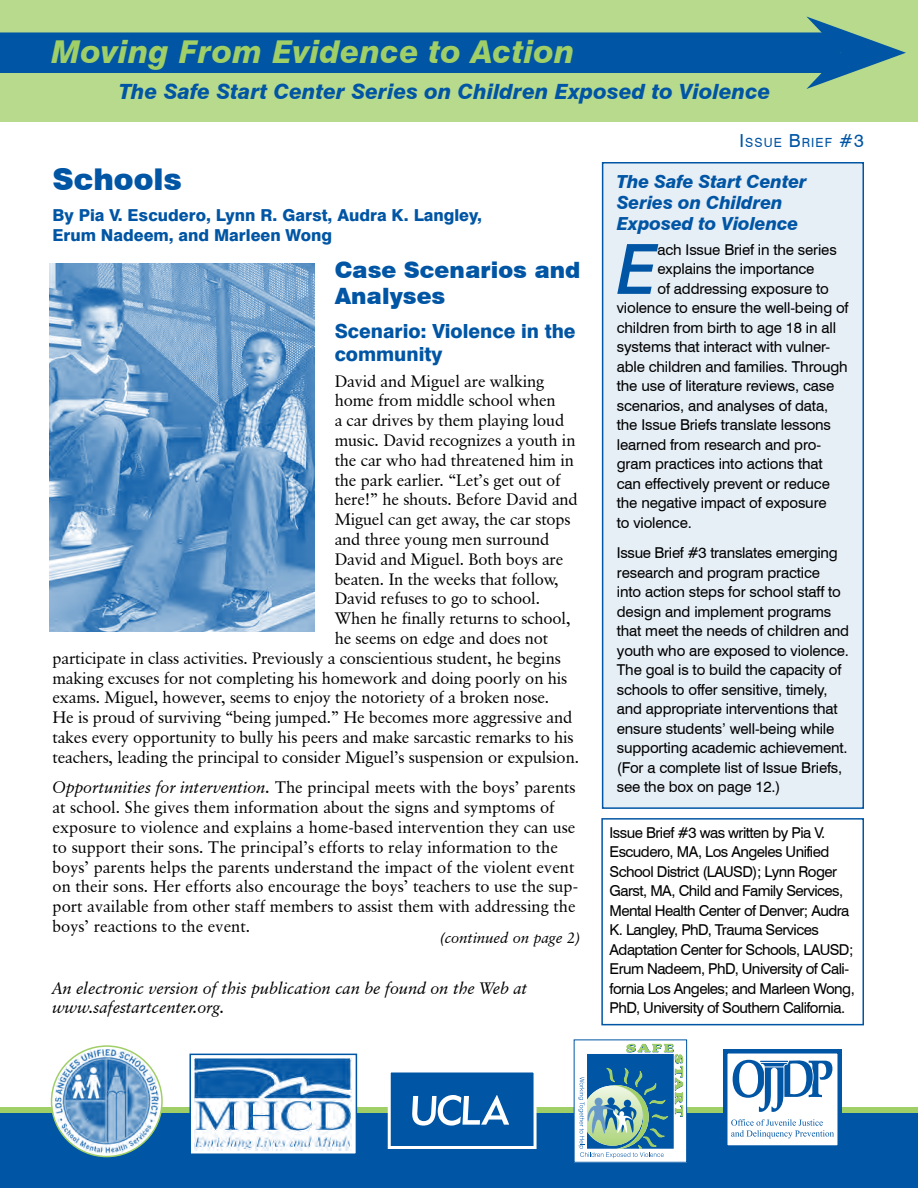
<style>
.page{position:relative;width:918px;height:1188px;background:#fff}
.page>*{position:absolute;margin:0;border:0;box-sizing:border-box;transform-origin:0 0}
.t1{font:italic 500 69.15px "Swiss 721 BT";color:#0055a4}
.t2{font:italic 800 31.5px "Swiss 721 BT";letter-spacing:.01em;color:#a0ce67}
.t3{font:900 30px "Swiss 721 BT";color:#0055a4}
.t4{font:900 22.5px/25.5px "Swiss 721 BT";color:#0055a4}
.t5{font:italic 800 21px "Swiss 721 BT";color:#0055a4}
.t6{font:800 19.5px/23.4px "Swiss 721 BT";color:#0055a4}
.t7{font:italic 800 18px/21px "Swiss 721 BT";letter-spacing:-.01em;color:#0055a4}
.t8{font:16.5px/19.8px "Classical Garamond BT";letter-spacing:-.01em;color:#000}
.t9{font:italic 16.5px/19.8px "Classical Garamond BT";color:#000}
.t10{font:800 16.5px/19.8px "Swiss 721 BT";color:#0055a4}
.t11{font:15px/19.5px "Swiss 721 BT";letter-spacing:-.01em;color:#000}
.t12{font:15px/19.5px "Swiss 721 BT";letter-spacing:-.035em;color:#000}
.t13{font:italic 15px "Classical Garamond BT";color:#000}
.t14{font:12.6px "Swiss 721 BT";letter-spacing:.085em;color:#0055a4}
.s1{font-size:18px}
.s2{font-style:italic}
</style>
<div class="page">
<div style="left:0;top:1107px;width:918px;height:81px;background:#0055a4"></div>
<div style="left:0;top:1107px;width:918px;height:6px;background:#a0ce67"></div>
<div style="left:388px;top:1070px;width:149px;height:79px;background:#0055a4;border:3px solid #fff"></div>
<img style="left:50px;top:264px;width:264px;height:368px">
<div style="left:0;top:0;width:918px;height:122px;background:#b8da8d"></div>
<div style="left:0;top:32px;width:841px;height:41px;background:#0055a4"></div>
<svg style="left:806px;top:17px;width:100px;height:72px"></svg>
<div style="left:723px;top:1049px;width:119px;height:101px;background:#fff;border:4px solid #0055a4"></div>
<svg style="left:733px;top:1060px;width:100px;height:52px"></svg>
<svg style="left:731px;top:1119px;width:103px;height:19px"></svg>
<div style="left:603px;top:163px;width:260px;height:645px;background:#e6eef6"></div>
<div style="left:602px;top:162px;width:262px;height:647px;border:2px solid #0055a4"></div>
<img style="left:55px;top:1049px;width:104px;height:105px">
<div style="left:51px;top:1045px;width:112px;height:112px;border:2px solid #a0ce67;border-radius:50%"></div>
<div style="left:190px;top:1054px;width:166px;height:100px;background:#fff"></div>
<img style="left:195px;top:1058px;width:157px;height:92px">
<div style="left:189px;top:1054px;width:168px;height:101px;border:2px solid #0055a4"></div>
<svg style="left:412px;top:1095px;width:97px;height:31px"></svg>
<div style="left:574px;top:1040px;width:113px;height:122px;background:#fff"></div>
<div style="left:574px;top:1039px;width:113px;height:124px;border:1px solid #0055a4"></div>
<svg style="left:578px;top:1044px;width:105px;height:114px"></svg>
<div style="left:601px;top:818px;width:263px;height:207px;border:2px solid #0055a4"></div>
<h2 class="t2" style="left:52px;top:32px;width:525px">Moving From Evidence to Action</h2>
<p class="t5" style="left:119px;top:79px;width:653px">The Safe Start Center Series on Children Exposed to Violence</p>
<p class="t14" style="left:739px;top:135px;width:126px"><span class="s1">I</span>SSUE <span class="s1">B</span>RI EF <span class="s1">#3</span></p>
<h3 class="t3" style="left:52px;top:161px;width:131px">Schools</h3>
<p class="t10" style="left:52px;top:205px;width:431px">By Pia V. Escudero, Lynn R. Garst, Audra K. Langley,<br>Erum Nadeem, and Marleen Wong</p>
<h3 class="t4" style="left:335px;top:257px;width:247px">Case Scenarios and<br>Analyses</h3>
<p class="t6" style="left:335px;top:319px;width:242px">Scenario: Violence in the community</p>
<p class="t8" style="left:335px;top:371px;width:211px">David and Miguel are walking</p>
<p class="t8" style="left:335px;top:390px;width:223px">home from middle school when</p>
<p class="t8" style="left:335px;top:410px;width:231px">a car drives by them playing loud</p>
<p class="t8" style="left:335px;top:430px;width:242px">music. David recognizes a youth in</p>
<p class="t8" style="left:335px;top:450px;width:241px">the car who had threatened him in</p>
<p class="t8" style="left:335px;top:470px;width:227px">the park earlier. “Let’s get out of</p>
<p class="t8" style="left:335px;top:489px;width:245px">here!” he shouts. Before David and</p>
<p class="t8" style="left:335px;top:509px;width:238px">Miguel can get away, the car stops</p>
<p class="t8" style="left:335px;top:529px;width:216px">and three young men surround</p>
<p class="t8" style="left:335px;top:549px;width:230px">David and Miguel. Both boys are</p>
<p class="t8" style="left:335px;top:569px;width:226px">beaten. In the weeks that follow,</p>
<p class="t8" style="left:335px;top:588px;width:207px">David refuses to go to school.</p>
<p class="t8" style="left:335px;top:608px;width:237px">When he finally returns to school,</p>
<p class="t8" style="left:335px;top:628px;width:215px">he seems on edge and does not</p>
<p class="t8" style="left:53px;top:648px;width:510px">participate in class activities. Previously a conscientious student, he begins</p>
<p class="t8" style="left:53px;top:668px;width:516px">making excuses for not completing his homework and doing poorly on his</p>
<p class="t8" style="left:53px;top:687px;width:499px">exams. Miguel, however, seems to enjoy the notoriety of a broken nose.</p>
<p class="t8" style="left:53px;top:707px;width:521px">He is proud of surviving “being jumped.” He becomes more aggressive and</p>
<p class="t8" style="left:53px;top:727px;width:523px">takes every opportunity to bully his peers and make sarcastic remarks to his</p>
<p class="t8" style="left:53px;top:747px;width:528px">teachers, leading the principal to consider Miguel’s suspension or expulsion.</p>
<p class="t8" style="left:53px;top:777px;width:527px"><span class="s2">Opportunities for intervention.</span> The principal meets with the boys’ parents at school. She gives them information about the signs and symptoms of exposure to violence and explains a home-based intervention they can use to support their sons. The principal’s efforts to relay information to the boys’ parents helps the parents understand the impact of the violent event on their sons. Her efforts also encourage the boys’ teachers to use the sup&shy;port available from other staff members to assist them with addressing the boys’ reactions to the event.</p>
<p class="t13" style="left:440px;top:928px;width:142px">(continued on page 2)</p>
<p class="t9" style="left:52px;top:978px;width:477px">An electronic version of this publication can be found on the Web at www.safestartcenter.org.</p>
<p class="t7" style="left:617px;top:171px;width:192px">The Safe Start Center<br>Series on Children<br>Exposed to Violence</p>
<h1 class="t1" style="left:617px;top:227px;width:43px">E</h1>
<p class="t11" style="left:658px;top:240px;width:181px">ach Issue Brief in the series</p>
<p class="t11" style="left:658px;top:259px;width:158px">explains the importance</p>
<p class="t11" style="left:658px;top:279px;width:173px">of addressing exposure to</p>
<p class="t11" style="left:617px;top:298px;width:233px">violence to ensure the well-being of</p>
<p class="t11" style="left:617px;top:318px;width:221px">children from birth to age 18 in all</p>
<p class="t11" style="left:617px;top:337px;width:215px">systems that interact with vulner-</p>
<p class="t11" style="left:617px;top:357px;width:232px">able children and families. Through</p>
<p class="t11" style="left:617px;top:376px;width:219px">the use of literature reviews, case</p>
<p class="t11" style="left:617px;top:396px;width:213px">scenarios, and analyses of data,</p>
<p class="t11" style="left:617px;top:415px;width:216px">the Issue Briefs translate lessons</p>
<p class="t11" style="left:617px;top:435px;width:206px">learned from research and pro-</p>
<p class="t11" style="left:617px;top:454px;width:207px">gram practices into actions that</p>
<p class="t11" style="left:617px;top:474px;width:215px">can effectively prevent or reduce</p>
<p class="t11" style="left:617px;top:493px;width:211px">the negative impact of exposure</p>
<p class="t11" style="left:617px;top:513px;width:76px">to violence.</p>
<p class="t11" style="left:617px;top:543px;width:234px">Issue Brief #3 translates emerging research and program practice<br>into action steps for school staff to design and implement programs that meet the needs of children and youth who are exposed to violence.<br>The goal is to build the capacity of schools to offer sensitive, timely, and appropriate interventions that ensure students’ well-being while supporting academic achievement. (For a complete list of Issue Briefs, see the box on page 12.)</p>
<p class="t12" style="left:610px;top:823px;width:247px">Issue Brief #3 was written by Pia V.<br>Escudero, MA, Los Angeles Unified School District (LAUSD); Lynn Roger Garst, MA, Child and Family Services, Mental Health Center of Denver; Audra K. Langley, PhD, Trauma Services Adaptation Center for Schools, LAUSD; Erum Nadeem, PhD, University of Cali&shy;fornia Los Angeles; and Marleen Wong, PhD, University of Southern California.</p>
</div>
